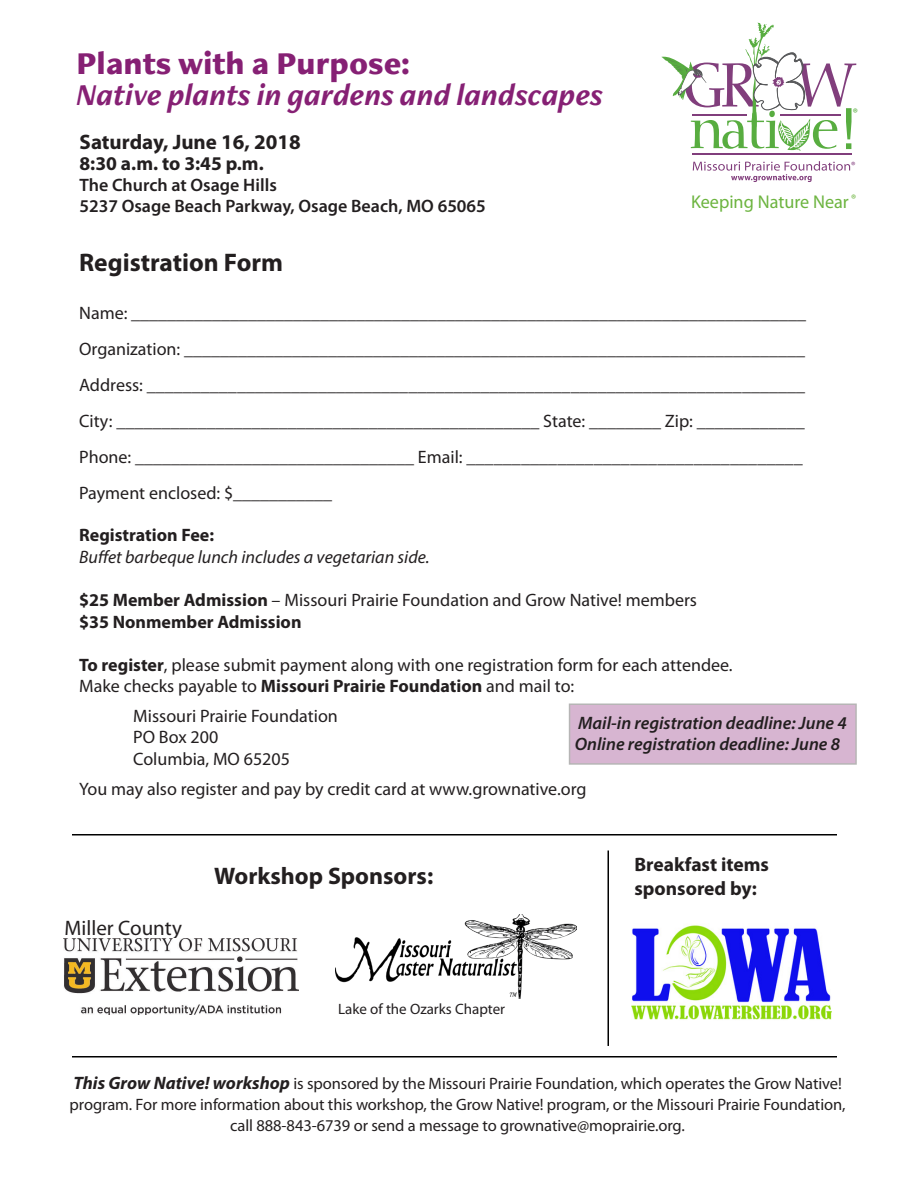
<style>
.page{position:relative;width:918px;height:1188px;background:#fff}
.page>*{position:absolute;margin:0;border:0;box-sizing:border-box;transform-origin:0 0}
.t1{font:900 33px "Freight Neo Pro";color:#862074}
.t2{font:italic 700 31.5px "Freight Neo Pro";color:#862074}
.t3{font:700 25.5px "Myriad Pro";color:#231f20}
.t4{font:700 24px "Myriad Pro";color:#231f20}
.t5{font:700 21px "Myriad Pro";color:#231f20}
.t6{font:21px "Myriad Pro";color:#231f20}
.t7{font:700 19.5px/23.4px "Myriad Pro";color:#231f20}
.t8{font:18.6px "Myriad Pro";color:#6cb43f}
.t9{font:18px/36px "Myriad Pro";color:#231f20}
.t10{font:italic 600 18px/21.6px "Myriad Pro";color:#231f20}
.t11{font:600 18px/21px "Myriad Pro";color:#231f20}
.t12{font:italic 18px "Myriad Pro";color:#231f20}
.t13{font:700 18px "Myriad Pro";color:#231f20}
.t14{font:16.5px/21px "Myriad Pro";letter-spacing:-.005em;color:#231f20;text-align:center}
.t15{font:15px "Myriad Pro";color:#231f20}
.t16{font:12.6px "Myriad Pro";color:#58ad40}
.t17{font:10.65px "Myriad Pro";color:#823e7e}
.s1{font-weight:700}
.s2{font-weight:700;font-style:italic;font-size:18px}
</style>
<div class="page">
<div style="left:570px;top:704px;width:286px;height:60px;background:#d7b5d1"></div>
<hr style="left:692px;top:153px;width:159px;height:2px;background:#813e7c">
<svg style="left:662px;top:22px;width:194px;height:129px"></svg>
<svg style="left:693px;top:161px;width:157px;height:21px"></svg>
<hr style="left:72px;top:834px;width:765px;height:2px;background:#000">
<hr style="left:608px;top:850px;width:1px;height:196px;background:#000">
<hr style="left:72px;top:1056px;width:765px;height:2px;background:#000">
<img style="left:64px;top:939px;width:235px;height:76px">
<img style="left:631px;top:925px;width:200px;height:95px">
<img style="left:336px;top:915px;width:241px;height:83px">
<h1 class="t1" style="left:76px;top:40px;width:335px">Plants with a Purpose:</h1>
<h2 class="t2" style="left:76px;top:73px;width:529px">Native plants in gardens and landscapes</h2>
<p class="t5" style="left:80px;top:130px;width:223px">Saturday, June 16, 2018</p>
<p class="t7" style="left:80px;top:152px;width:186px">8:30 a.m. to 3:45 p.m.</p>
<p class="t11" style="left:80px;top:175px;width:408px">The Church at Osage Hills<br>5237 Osage Beach Parkway, Osage Beach, MO 65065</p>
<h3 class="t3" style="left:79px;top:249px;width:205px">Registration Form</h3>
<p class="t16" style="left:853px;top:106px;width:7px">®</p>
<p class="t17" style="left:851px;top:159px;width:6px">®</p>
<p class="t8" style="left:691px;top:191px;width:167px">Keeping Nature Near <sup>®</sup></p>
<p class="t9" style="left:79px;top:295px;width:729px">Name: ___________________________________________________________________________ Organization: _____________________________________________________________________ Address: _________________________________________________________________________ City: _______________________________________________ State: ________ Zip: ____________ Phone: _______________________________ Email: _____________________________________ Payment enclosed: $___________</p>
<p class="t13" style="left:79px;top:525px;width:136px">Registration Fee:</p>
<p class="t12" style="left:79px;top:546px;width:352px">Buffet barbeque lunch includes a vegetarian side.</p>
<p class="t9" style="left:79px;top:590px;width:619px;line-height:21.6px"><span class="s1">$25 Member Admission</span> – Missouri Prairie Foundation and Grow Native! members <span class="s1">$35 Nonmember Admission</span></p>
<p class="t9" style="left:79px;top:654px;width:655px;line-height:21.6px"><span class="s1">To register</span>, please submit payment along with one registration form for each attendee.<br>Make checks payable to <span class="s1">Missouri Prairie Foundation</span> and mail to:</p>
<p class="t9" style="left:133px;top:705px;width:206px;line-height:21.6px">Missouri Prairie Foundation<br>PO Box 200<br>Columbia, MO 65205</p>
<p class="t9" style="left:79px;top:772px;width:509px">You may also register and pay by credit card at www.grownative.org</p>
<p class="t10" style="left:575px;top:711px;width:274px">Mail-in registration deadline: June 4<br>Online registration deadline: June 8</p>
<p class="t6" style="left:64px;top:916px;width:119px">Miller County</p>
<h3 class="t4" style="left:214px;top:863px;width:221px">Workshop Sponsors:</h3>
<p class="t7" style="left:634px;top:853px;width:136px">Breakfast items sponsored by:</p>
<p class="t15" style="left:338px;top:1001px;width:169px">Lake of the Ozarks Chapter</p>
<p class="t14" style="left:70px;top:1073px;width:777px"><span class="s2">This Grow Native! workshop</span> is sponsored by the Missouri Prairie Foundation, which operates the Grow Native! program. For more information about this workshop, the Grow Native! program, or the Missouri Prairie Foundation, call 888-843-6739 or send a message to grownative@moprairie.org.</p>
</div>
